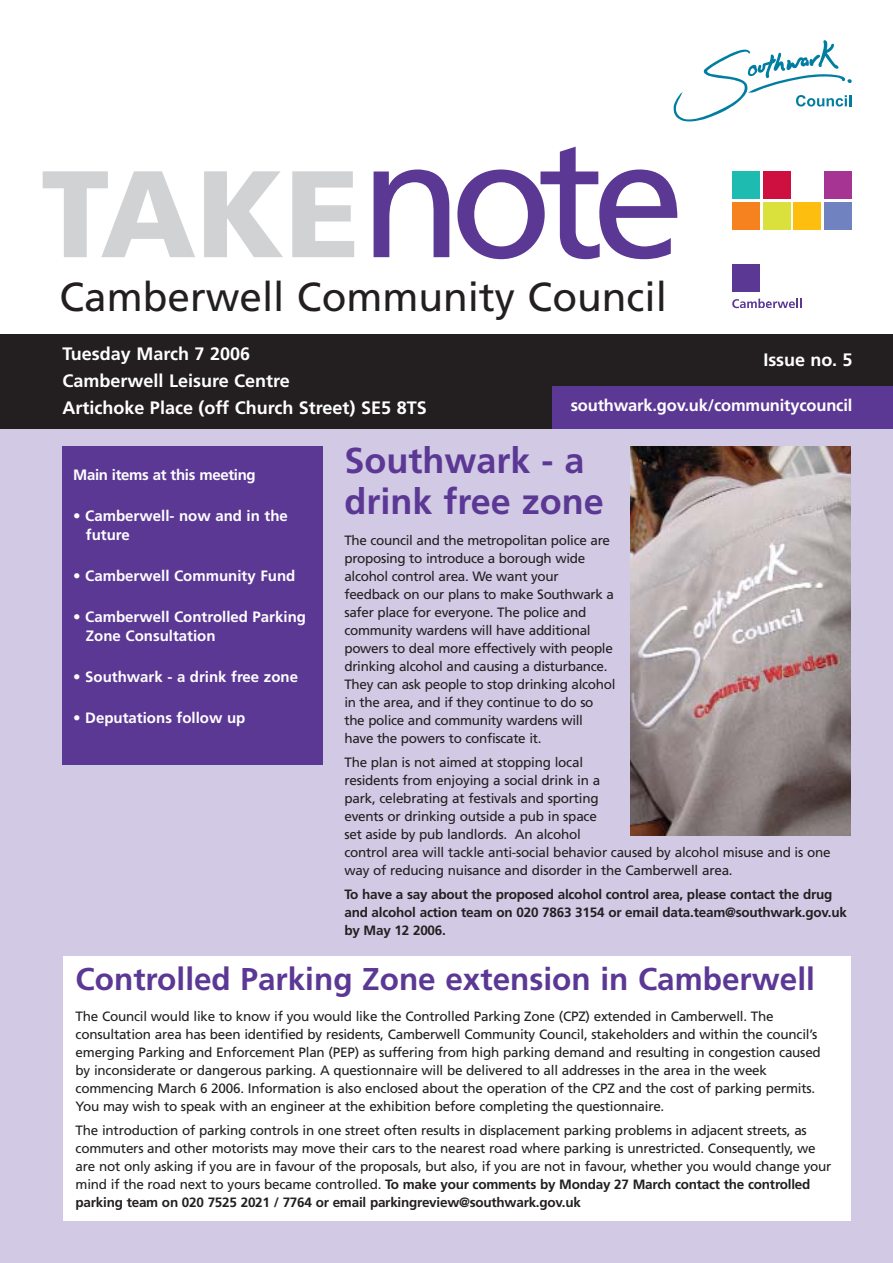
<style>
.page{position:relative;width:893px;height:1263px;background:#fff}
.page>*{position:absolute;margin:0;border:0;box-sizing:border-box;transform-origin:0 0}
.t1{font:900 123px "Frutiger";color:#d1d2d4}
.t2{font:40.5px "Frutiger";color:#231f20}
.t3{font:700 36px/40.5px "Frutiger";color:#5c3895}
.t4{font:700 31.5px "Frutiger";color:#5c3895}
.t5{font:700 18px/27px "Frutiger";color:#fff}
.t6{font:700 16.5px "Frutiger";letter-spacing:-.01em;color:#fff}
.t7{font:700 15px/19.5px "Frutiger";color:#fff}
.t8{font:700 15px "Frutiger";letter-spacing:-.02em;color:#fff}
.t9{font:13.5px/18px "Frutiger";letter-spacing:-.015em;color:#231f20}
.t10{font:700 13.5px/18px "Frutiger";letter-spacing:-.015em;color:#231f20}
.s1{font-weight:400;font-size:168px;color:#5c3895}
.s2{font-weight:700}
</style>
<div class="page">
<div style="left:0;top:428px;width:892px;height:835px;background:#d2c9e4"></div>
<div style="left:0;top:334px;width:892px;height:94px;background:#231f20"></div>
<div style="left:553px;top:386px;width:339px;height:42px;background:#5c3895"></div>
<svg style="left:673px;top:40px;width:178px;height:81px"></svg>
<div style="left:732px;top:264px;width:27px;height:28px;background:#5c3895"></div>
<div style="left:762px;top:172px;width:28px;height:27px;background:#ce1041"></div>
<div style="left:824px;top:172px;width:27px;height:27px;background:#a63493"></div>
<div style="left:732px;top:202px;width:27px;height:27px;background:#f5821f"></div>
<div style="left:732px;top:172px;width:27px;height:27px;background:#1dbbb0"></div>
<div style="left:762px;top:202px;width:28px;height:27px;background:#dae13c"></div>
<div style="left:793px;top:202px;width:27px;height:27px;background:#febe10"></div>
<div style="left:824px;top:202px;width:27px;height:27px;background:#7082c0"></div>
<svg style="left:732px;top:299px;width:69px;height:9px"></svg>
<div style="left:63px;top:446px;width:260px;height:319px;background:#5c3895"></div>
<div style="left:63px;top:956px;width:787px;height:264px;background:#fff"></div>
<img style="left:630px;top:446px;width:220px;height:389px">
<h1 class="t1" style="left:41px;top:165px;width:645px">TAKE<span class="s1">note</span></h1>
<h2 class="t2" style="left:59px;top:281px;width:609px">Camberwell Community Council</h2>
<h3 class="t5" style="left:62px;top:342px;width:366px">Tuesday March 7 2006<br>Camberwell Leisure Centre<br>Artichoke Place (off Church Street) SE5 8TS</h3>
<h3 class="t5" style="left:763px;top:348px;width:90px">Issue no. 5</h3>
<p class="t6" style="left:570px;top:398px;width:283px">southwark.gov.uk/communitycouncil</p>
<h3 class="t3" style="left:344px;top:443px;width:261px">Southwark - a drink free zone</h3>
<p class="t9" style="left:344px;top:532px;width:272px">The council and the metropolitan police are proposing to introduce a borough wide alcohol control area. We want your feedback on our plans to make Southwark a safer place for everyone. The police and community wardens will have additional powers to deal more effectively with people drinking alcohol and causing a disturbance.<br>They can ask people to stop drinking alcohol in the area, and if they continue to do so the police and community wardens will have the powers to confiscate it.</p>
<p class="t9" style="left:344px;top:754px;width:487px">The plan is not aimed at stopping local<br>residents from enjoying a social drink in a<br>park, celebrating at festivals and sporting<br>events or drinking outside a pub in space<br>set aside by pub landlords. An alcohol<br>control area will tackle anti-social behavior caused by alcohol misuse and is one way of reducing nuisance and disorder in the Camberwell area.</p>
<p class="t10" style="left:344px;top:887px;width:504px">To have a say about the proposed alcohol control area, please contact the drug and alcohol action team on 020 7863 3154 or email data.team@southwark.gov.uk by May 12 2006.</p>
<h3 class="t4" style="left:76px;top:966px;width:740px">Controlled Parking Zone extension in Camberwell</h3>
<p class="t9" style="left:76px;top:1008px;width:746px">The Council would like to know if you would like the Controlled Parking Zone (CPZ) extended in Camberwell. The consultation area has been identified by residents, Camberwell Community Council, stakeholders and within the council’s emerging Parking and Enforcement Plan (PEP) as suffering from high parking demand and resulting in congestion caused by inconsiderate or dangerous parking. A questionnaire will be delivered to all addresses in the area in the week commencing March 6 2006. Information is also enclosed about the operation of the CPZ and the cost of parking permits.<br>You may wish to speak with an engineer at the exhibition before completing the questionnaire.</p>
<p class="t9" style="left:76px;top:1123px;width:757px">The introduction of parking controls in one street often results in displacement parking problems in adjacent streets, as commuters and other motorists may move their cars to the nearest road where parking is unrestricted. Consequently, we are not only asking if you are in favour of the proposals, but also, if you are not in favour, whether you would change your mind if the road next to yours became controlled. <span class="s2">To make your comments by Monday 27 March contact the controlled parking team on 020 7525 2021 / 7764 or email parkingreview@southwark.gov.uk</span></p>
<p class="t8" style="left:73px;top:469px;width:184px">Main items at this meeting</p>
<p class="t7" style="left:86px;top:507px;width:203px;text-indent:-13px">• Camberwell- now and in the future</p>
<p class="t7" style="left:73px;top:567px;width:224px">• Camberwell Community Fund</p>
<p class="t7" style="left:86px;top:608px;width:221px;text-indent:-13px">• Camberwell Controlled Parking<br>Zone Consultation</p>
<p class="t7" style="left:73px;top:668px;width:226px">• Southwark - a drink free zone</p>
<p class="t7" style="left:73px;top:709px;width:174px">• Deputations follow up</p>
</div>
